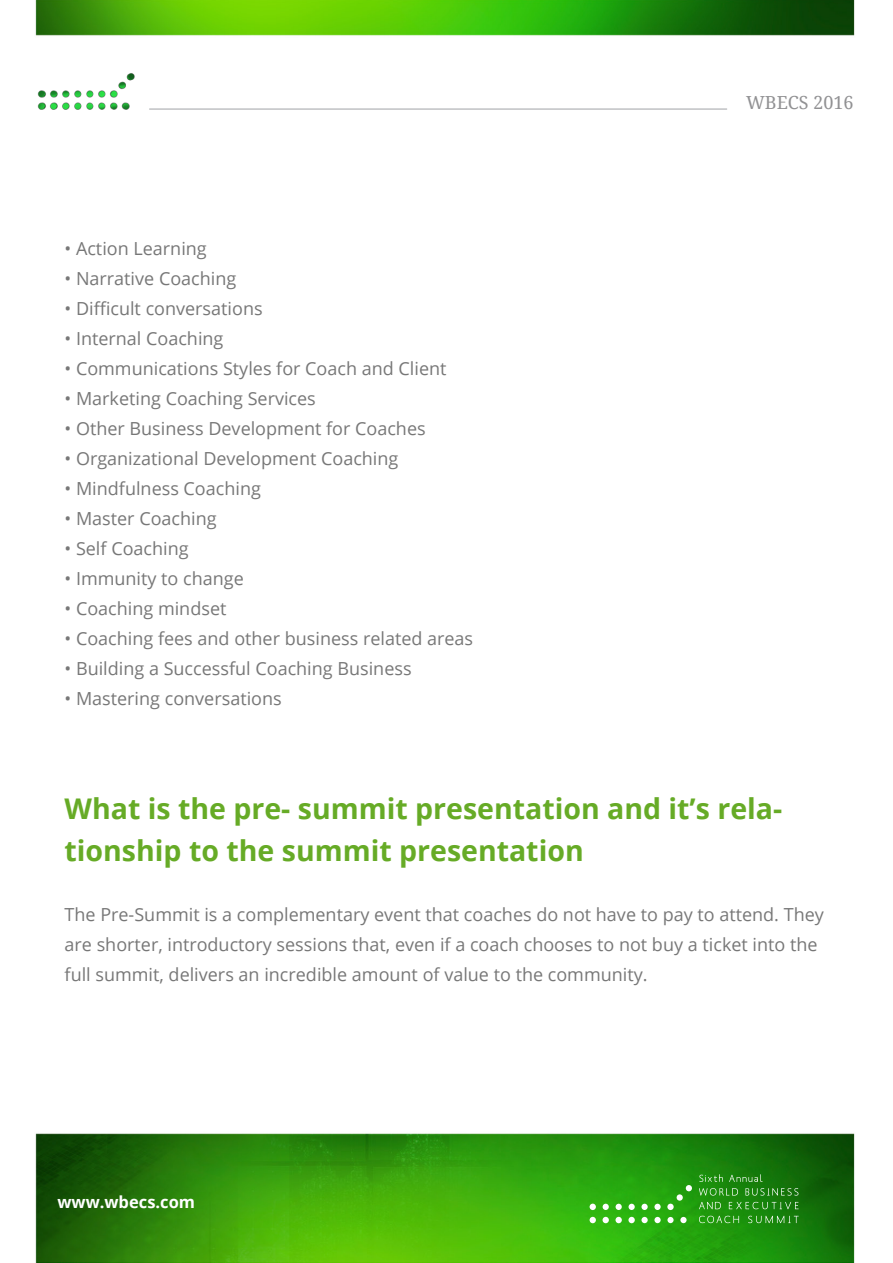
<style>
.page{position:relative;width:893px;height:1263px;background:#fff}
.page>*{position:absolute;margin:0;border:0;box-sizing:border-box;transform-origin:0 0}
.t1{font:700 28.5px/42px "Open Sans";color:#66ab26}
.t2{font:18px/30px "Open Sans";color:#777}
.t3{font:18px "Droid Serif";color:#919193}
.t4{font:700 16.5px "Open Sans";color:#fff}
</style>
<div class="page">
<img style="left:35px;top:0;width:820px;height:1263px">
<img style="left:35px;top:67px;width:102px;height:59px">
<hr style="left:150px;top:109px;width:577px;height:1px;background:#a1a3a6">
<svg style="left:729px;top:1202px;width:69px;height:7px"></svg>
<svg style="left:699px;top:1188px;width:39px;height:7px"></svg>
<svg style="left:699px;top:1202px;width:22px;height:7px"></svg>
<svg style="left:748px;top:1216px;width:51px;height:7px"></svg>
<svg style="left:699px;top:1216px;width:40px;height:7px"></svg>
<svg style="left:745px;top:1188px;width:53px;height:7px"></svg>
<div style="left:641px;top:1217px;width:7px;height:6px;background:#fff;border-radius:50%"></div>
<svg style="left:590px;top:1217px;width:6px;height:6px"></svg>
<svg style="left:603px;top:1217px;width:6px;height:6px"></svg>
<div style="left:615px;top:1217px;width:7px;height:6px;background:#fff;border-radius:50%"></div>
<div style="left:628px;top:1217px;width:7px;height:6px;background:#fff;border-radius:50%"></div>
<div style="left:590px;top:1203px;width:6px;height:7px;background:#fff;border-radius:50%"></div>
<div style="left:654px;top:1217px;width:7px;height:6px;background:#fff;border-radius:50%"></div>
<svg style="left:616px;top:1204px;width:6px;height:6px"></svg>
<div style="left:667px;top:1217px;width:7px;height:6px;background:#fff;border-radius:50%"></div>
<svg style="left:603px;top:1204px;width:6px;height:6px"></svg>
<div style="left:680px;top:1217px;width:7px;height:6px;background:#fff;border-radius:50%"></div>
<div style="left:628px;top:1204px;width:7px;height:6px;background:#fff;border-radius:50%"></div>
<div style="left:641px;top:1204px;width:7px;height:6px;background:#fff;border-radius:50%"></div>
<div style="left:654px;top:1204px;width:7px;height:6px;background:#fff;border-radius:50%"></div>
<svg style="left:667px;top:1185px;width:25px;height:25px"></svg>
<svg style="left:729px;top:1174px;width:33px;height:8px"></svg>
<svg style="left:699px;top:1174px;width:24px;height:8px"></svg>
<p class="t2" style="left:65px;top:233px;width:144px">• Action Learning</p>
<p class="t2" style="left:65px;top:263px;width:173px">• Narrative Coaching</p>
<p class="t2" style="left:65px;top:293px;width:200px">• Difficult conversations</p>
<p class="t2" style="left:65px;top:323px;width:160px">• Internal Coaching</p>
<p class="t2" style="left:65px;top:353px;width:383px">• Communications Styles for Coach and Client</p>
<p class="t2" style="left:65px;top:383px;width:253px">• Marketing Coaching Services</p>
<p class="t2" style="left:65px;top:413px;width:363px">• Other Business Development for Coaches</p>
<p class="t2" style="left:65px;top:443px;width:335px">• Organizational Development Coaching</p>
<p class="t2" style="left:65px;top:473px;width:198px">• Mindfulness Coaching</p>
<p class="t2" style="left:65px;top:503px;width:154px">• Master Coaching</p>
<p class="t2" style="left:65px;top:533px;width:126px">• Self Coaching</p>
<p class="t2" style="left:65px;top:563px;width:181px">• Immunity to change</p>
<p class="t2" style="left:65px;top:593px;width:163px">• Coaching mindset</p>
<p class="t2" style="left:65px;top:623px;width:410px">• Coaching fees and other business related areas</p>
<p class="t2" style="left:65px;top:653px;width:349px">• Building a Successful Coaching Business</p>
<p class="t2" style="left:65px;top:683px;width:219px">• Mastering conversations</p>
<p class="t3" style="left:746px;top:91px;width:109px">WBECS 2016</p>
<h1 class="t1" style="left:65px;top:787px;width:719px">What is the pre- summit presentation and it’s rela&shy;tionship to the summit presentation</h1>
<p class="t2" style="left:65px;top:899px;width:761px">The Pre-Summit is a complementary event that coaches do not have to pay to attend. They are shorter, introductory sessions that, even if a coach chooses to not buy a ticket into the full summit, delivers an incredible amount of value to the community.</p>
<p class="t4" style="left:57px;top:1190px;width:139px">www.wbecs.com</p>
</div>
